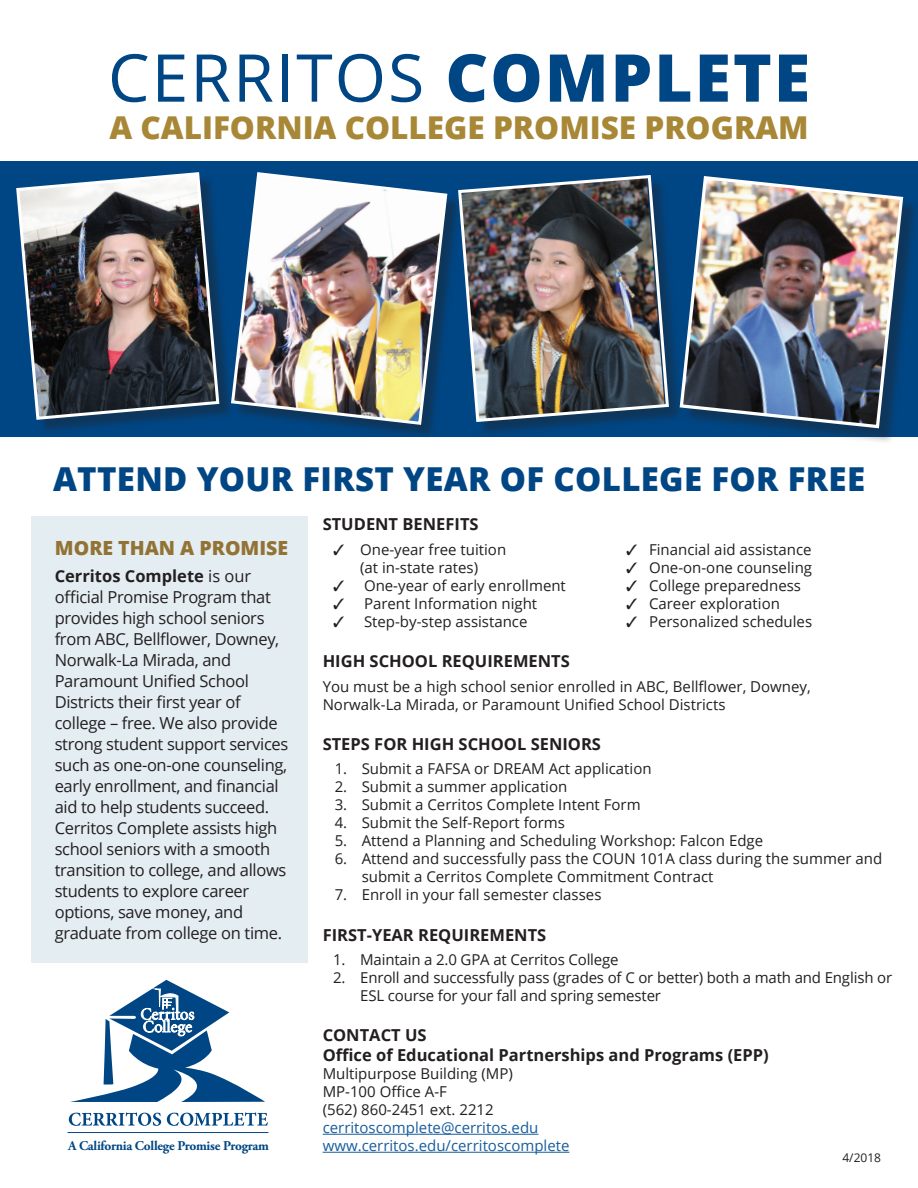
<style>
.page{position:relative;width:918px;height:1188px;background:#fff}
.page>*{position:absolute;margin:0;border:0;box-sizing:border-box;transform-origin:0 0}
.t1{font:66px "Open Sans";letter-spacing:.03em;color:#004684}
.t2{font:800 33px "Open Sans";letter-spacing:.01em;color:#004684}
.t3{font:800 31.5px "Open Sans";color:#a88836}
.t4{font:800 19.5px "Open Sans";color:#927334}
.t5{font:16.5px/21px "Open Sans";letter-spacing:-.02em;color:#231f20}
.t6{font:700 16.5px/19.8px "Open Sans";color:#231f20}
.t7{font:15px/18px "Open Sans";color:#231f20}
.t8{font:15px "Open Sans";color:#175d9e}
.t9{font:700 13.35px "Adobe Garamond Pro";letter-spacing:-.02em;color:#004684}
.t10{font:12px "Open Sans";color:#231f20}
.s1{font-weight:800}
.s2{font-weight:700}
</style>
<div class="page">
<hr style="left:323px;top:1134px;width:215px;height:1px;background:#175d9e">
<hr style="left:323px;top:1152px;width:246px;height:1px;background:#175d9e">
<div style="left:0;top:161px;width:918px;height:276px;background:#004684"></div>
<svg style="left:70px;top:980px;width:195px;height:122px"></svg>
<svg style="left:69px;top:1112px;width:92px;height:14px"></svg>
<svg style="left:167px;top:1112px;width:101px;height:14px"></svg>
<hr style="left:68px;top:1132px;width:200px;height:1px;background:#114885">
<div style="left:461px;top:178px;width:223px;height:259px;background:#231f20;opacity:.41"></div>
<img style="left:463px;top:175px;width:208px;height:249px">
<div style="left:682px;top:179px;width:236px;height:265px;background:#231f20;opacity:.41"></div>
<img style="left:678px;top:176px;width:227px;height:254px">
<div style="left:18px;top:174px;width:216px;height:260px;background:#231f20;opacity:.41"></div>
<img style="left:16px;top:172px;width:205px;height:249px">
<div style="left:234px;top:175px;width:229px;height:265px;background:#231f20;opacity:.41"></div>
<img style="left:229px;top:172px;width:220px;height:255px">
<div style="left:31px;top:516px;width:277px;height:446px;background:#e4edf2"></div>
<h1 class="t1" style="left:108px;top:33px;width:704px">CERRITOS <span class="s1">COMPLETE</span></h1>
<h3 class="t3" style="left:109px;top:104px;width:701px">A CALIFORNIA COLLEGE PROMISE PROGRAM</h3>
<h2 class="t2" style="left:53px;top:454px;width:814px">ATTEND YOUR FIRST YEAR OF COLLEGE FOR FREE</h2>
<h3 class="t4" style="left:55px;top:533px;width:235px">MORE THAN A PROMISE</h3>
<p class="t5" style="left:55px;top:565px;width:235px"><span class="s2">Cerritos Complete</span> is our official Promise Program that provides high school seniors from ABC, Bellflower, Downey,<br>Norwalk-La Mirada, and<br>Paramount Unified School<br>Districts their first year of college – free. We also provide strong student support services such as one-on-one counseling, early enrollment, and financial aid to help students succeed.<br>Cerritos Complete assists high school seniors with a smooth transition to college, and allows students to explore career options, save money, and graduate from college on time.</p>
<p class="t6" style="left:323px;top:514px;width:157px">STUDENT BENEFITS</p>
<p class="t7" style="left:333px;top:540px;width:175px;text-align:center">✓ One-year free tuition (at in-state rates)</p>
<p class="t7" style="left:333px;top:576px;width:234px">✓ One-year of early enrollment</p>
<p class="t7" style="left:333px;top:594px;width:206px">✓ Parent Information night</p>
<p class="t7" style="left:333px;top:612px;width:196px">✓ Step-by-step assistance</p>
<p class="t7" style="left:626px;top:540px;width:187px">✓ Financial aid assistance</p>
<p class="t7" style="left:626px;top:558px;width:188px">✓ One-on-one counseling</p>
<p class="t7" style="left:626px;top:576px;width:177px">✓ College preparedness</p>
<p class="t7" style="left:626px;top:594px;width:155px">✓ Career exploration</p>
<p class="t7" style="left:626px;top:612px;width:188px">✓ Personalized schedules</p>
<p class="t6" style="left:323px;top:651px;width:249px">HIGH SCHOOL REQUIREMENTS</p>
<p class="t7" style="left:323px;top:677px;width:490px">You must be a high school senior enrolled in ABC, Bellflower, Downey,<br>Norwalk-La Mirada, or Paramount Unified School Districts</p>
<p class="t6" style="left:323px;top:733px;width:280px">STEPS FOR HIGH SCHOOL SENIORS</p>
<p class="t7" style="left:335px;top:760px;width:318px">1. Submit a FAFSA or DREAM Act application</p>
<p class="t7" style="left:335px;top:778px;width:234px">2. Submit a summer application</p>
<p class="t7" style="left:335px;top:796px;width:308px">3. Submit a Cerritos Complete Intent Form</p>
<p class="t7" style="left:335px;top:814px;width:232px">4. Submit the Self-Report forms</p>
<p class="t7" style="left:335px;top:832px;width:430px">5. Attend a Planning and Scheduling Workshop: Falcon Edge</p>
<p class="t7" style="left:362px;top:850px;width:522px;text-indent:-27px">6. Attend and successfully pass the COUN 101A class during the summer and submit a Cerritos Complete Commitment Contract</p>
<p class="t7" style="left:335px;top:886px;width:268px">7. Enroll in your fall semester classes</p>
<p class="t6" style="left:323px;top:924px;width:225px">FIRST-YEAR REQUIREMENTS</p>
<p class="t7" style="left:333px;top:950px;width:287px">1. Maintain a 2.0 GPA at Cerritos College</p>
<p class="t7" style="left:360px;top:968px;width:534px;text-indent:-27px">2. Enroll and successfully pass (grades of C or better) both a math and English or<br>ESL course for your fall and spring semester</p>
<p class="t6" style="left:323px;top:1025px;width:448px">CONTACT US<br>Office of Educational Partnerships and Programs (EPP)</p>
<p class="t7" style="left:323px;top:1064px;width:192px">Multipurpose Building (MP)<br>MP-100 Office A-F<br>(562) 860-2451 ext. 2212</p>
<p class="t8" style="left:323px;top:1117px;width:217px">cerritoscomplete@cerritos.edu</p>
<p class="t9" style="left:68px;top:1138px;width:202px">A California College Promise Program</p>
<p class="t8" style="left:323px;top:1135px;width:248px">www.cerritos.edu/cerritoscomplete</p>
<p class="t10" style="left:842px;top:1149px;width:40px">4/2018</p>
</div>
